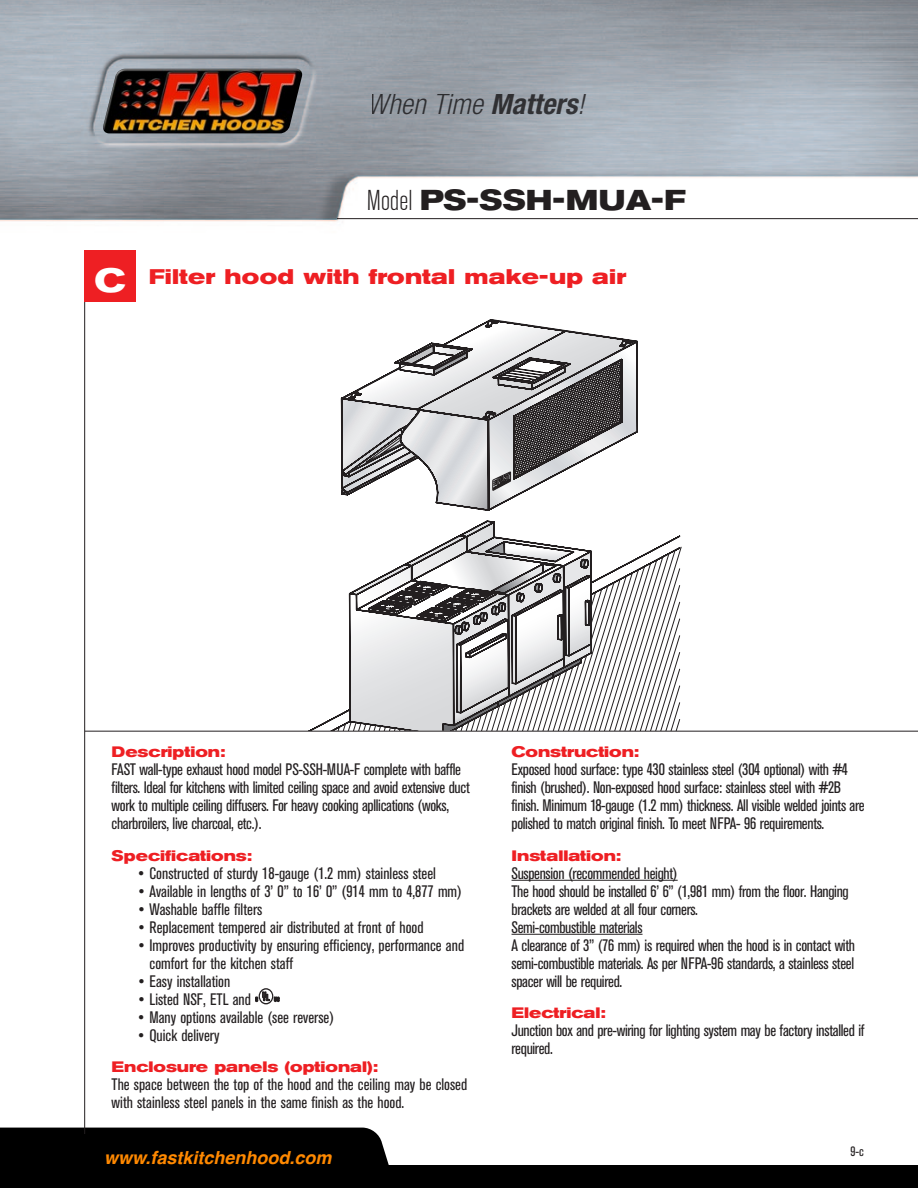
<style>
.page{position:relative;width:918px;height:1188px;background:#fff}
.page>*{position:absolute;margin:0;border:0;box-sizing:border-box;transform-origin:0 0}
.t1{font:700 expanded 33px "Akzidenz Grotesk BE";color:#fff}
.t2{font:700 expanded 28.5px "Akzidenz Grotesk BE";color:#231f20}
.t3{font:italic 300 condensed 28.5px "Helvetica Neue LT Std";color:#231f20}
.t4{font:700 expanded 21px "Akzidenz Grotesk BE";letter-spacing:.015em;color:#ee1f23}
.t5{font:italic 700 18px "Helvetica";color:#ff8900}
.t6{font:condensed 16.5px/18px "Akzidenz Grotesk BE";letter-spacing:-.02em;color:#231f20}
.t7{font:condensed 16.5px/18px "Akzidenz Grotesk BE";color:#231f20}
.t8{font:700 expanded 15px "Akzidenz Grotesk BE";color:#ee1f23}
.t9{font:condensed 13.5px "Akzidenz Grotesk BE";color:#231f20}
.s1{font-weight:700}
.s2{font-weight:300;font-stretch:condensed}
</style>
<div class="page">
<div style="left:0;top:1128px;width:395px;height:38px;background:#000"></div>
<div style="left:0;top:1166px;width:918px;height:22px;background:#000"></div>
<img style="left:0;top:0;width:918px;height:222px">
<img style="left:103px;top:69px;width:199px;height:64px">
<hr style="left:337px;top:218px;width:581px;height:1px;background:#231f20">
<div style="left:637px;top:342px;width:1px;height:90px;border:1px solid #231f20"></div>
<svg style="left:230px;top:535px;width:451px;height:196px"></svg>
<svg style="left:341px;top:320px;width:296px;height:411px"></svg>
<hr style="left:84px;top:287px;width:1px;height:847px;background:#231f20">
<div style="left:84px;top:250px;width:52px;height:52px;background:#ee1f23"></div>
<hr style="left:512px;top:880px;width:166px;height:1px;background:#231f20">
<hr style="left:512px;top:934px;width:131px;height:1px;background:#231f20">
<svg style="left:255px;top:988px;width:24px;height:16px"></svg>
<hr style="left:85px;top:731px;width:833px;height:1px;background:#231f20">
<h2 class="t3" style="left:368px;top:88px;width:218px">When Time <span class="s1">Matters</span>!</h2>
<h1 class="t1" style="left:95px;top:261px;width:32px">C</h1>
<h2 class="t2" style="left:367px;top:184px;width:320px"><span class="s2">Model</span> PS-SSH-MUA-F</h2>
<p class="t4" style="left:149px;top:264px;width:479px">Filter hood with frontal make-up air</p>
<p class="t8" style="left:112px;top:743px;width:115px">Description:</p>
<p class="t6" style="left:112px;top:761px;width:360px">FAST wall-type exhaust hood model PS-SSH-MUA-F complete with baffle filters. Ideal for kitchens with limited ceiling space and avoid extensive duct work to multiple ceiling diffusers. For heavy cooking apllications (woks, charbroilers, live charcoal, etc.).</p>
<p class="t8" style="left:112px;top:847px;width:142px">Specifications:</p>
<p class="t7" style="left:139px;top:864px;width:299px">• Constructed of sturdy 18-gauge (1.2 mm) stainless steel</p>
<p class="t7" style="left:139px;top:882px;width:325px">• Available in lengths of 3’ 0” to 16’ 0” (914 mm to 4,877 mm)</p>
<p class="t7" style="left:139px;top:900px;width:125px">• Washable baffle filters</p>
<p class="t7" style="left:139px;top:918px;width:286px">• Replacement tempered air distributed at front of hood</p>
<p class="t7" style="left:150px;top:936px;width:316px;text-indent:-11px">• Improves productivity by ensuring efficiency, performance and comfort for the kitchen staff</p>
<p class="t7" style="left:139px;top:972px;width:93px">• Easy installation</p>
<p class="t7" style="left:139px;top:990px;width:114px">• Listed NSF, ETL and</p>
<p class="t7" style="left:139px;top:1008px;width:197px">• Many options available (see reverse)</p>
<p class="t7" style="left:139px;top:1026px;width:82px">• Quick delivery</p>
<p class="t8" style="left:112px;top:1058px;width:268px">Enclosure panels (optional):</p>
<p class="t7" style="left:112px;top:1076px;width:357px">The space between the top of the hood and the ceiling may be closed with stainless steel panels in the same finish as the hood.</p>
<p class="t5" style="left:104px;top:1142px;width:229px">www.fastkitchenhood.com</p>
<p class="t8" style="left:512px;top:743px;width:129px">Construction:</p>
<p class="t6" style="left:512px;top:761px;width:355px">Exposed hood surface: type 430 stainless steel (304 optional) with #4 finish (brushed). Non-exposed hood surface: stainless steel with #2B finish. Minimum 18-gauge (1.2 mm) thickness. All visible welded joints are polished to match original finish. To meet NFPA- 96 requirements.</p>
<p class="t8" style="left:512px;top:847px;width:111px">Installation:</p>
<p class="t6" style="left:512px;top:864px;width:345px">Suspension (recommended height)<br>The hood should be installed 6’ 6” (1,981 mm) from the floor. Hanging brackets are welded at all four corners.<br>Semi-combustible materials<br>A clearance of 3” (76 mm) is required when the hood is in contact with semi-combustible materials. As per NFPA-96 standards, a stainless steel spacer will be required.</p>
<p class="t8" style="left:512px;top:1004px;width:96px">Electrical:</p>
<p class="t6" style="left:512px;top:1022px;width:355px">Junction box and pre-wiring for lighting system may be factory installed if required.</p>
<p class="t9" style="left:851px;top:1144px;width:15px">9-c</p>
</div>
